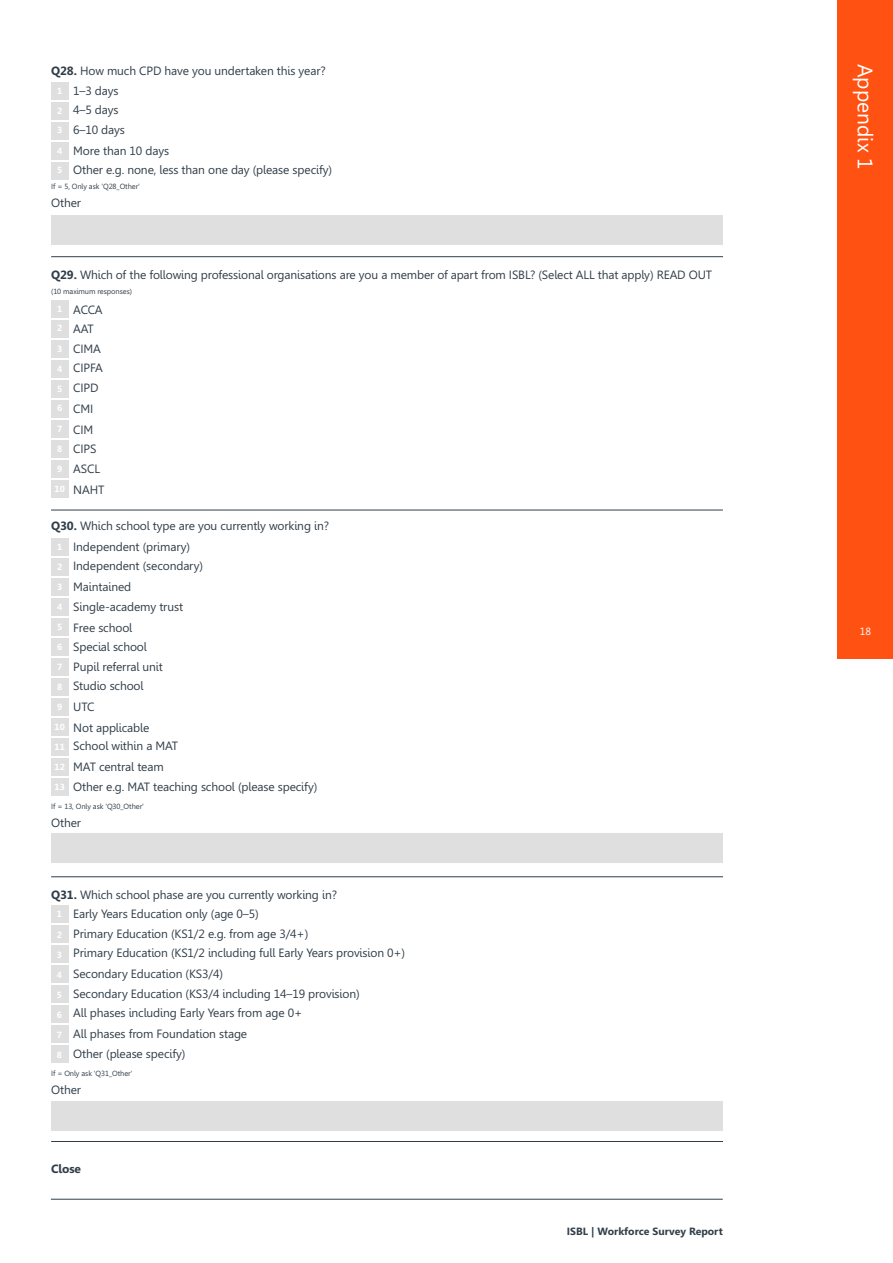
<style>
.page{position:relative;width:893px;height:1263px;background:#fff}
.page>*{position:absolute;margin:0;border:0;box-sizing:border-box;transform-origin:0 0}
.t1{font:21px "Leelawadee";color:#fff}
.t2{font:12px/19.5px "Leelawadee";letter-spacing:-.01em;color:#313e49}
.t3{font:700 12px "Leelawadee";letter-spacing:-.01em;color:#313e49}
.t4{font:700 10.5px "Leelawadee";color:#313e49}
.t5{font:10.5px "Leelawadee";color:#fff}
.t6{font:700 9px/19.5px "Leelawadee";color:#fff}
.t7{font:7.5px "Leelawadee";letter-spacing:-.01em;color:#313e49}
.s1{font-weight:700}
</style>
<div class="page">
<div style="left:838px;top:604px;width:55px;height:55px;background:#ff5112"></div>
<hr style="left:51px;top:1199px;width:672px;height:1px;background:#313e49">
<div style="left:51px;top:215px;width:672px;height:30px;background:#e0dfe0"></div>
<div style="left:51px;top:82px;width:17px;height:17px;background:#e0dfe0"></div>
<div style="left:51px;top:102px;width:17px;height:17px;background:#e0dfe0"></div>
<div style="left:51px;top:122px;width:17px;height:17px;background:#e0dfe0"></div>
<div style="left:51px;top:142px;width:17px;height:17px;background:#e0dfe0"></div>
<div style="left:51px;top:162px;width:17px;height:17px;background:#e0dfe0"></div>
<div style="left:51px;top:300px;width:17px;height:17px;background:#e0dfe0"></div>
<div style="left:51px;top:320px;width:17px;height:17px;background:#e0dfe0"></div>
<div style="left:51px;top:340px;width:17px;height:17px;background:#e0dfe0"></div>
<div style="left:51px;top:360px;width:17px;height:17px;background:#e0dfe0"></div>
<div style="left:51px;top:380px;width:17px;height:17px;background:#e0dfe0"></div>
<div style="left:51px;top:400px;width:17px;height:17px;background:#e0dfe0"></div>
<div style="left:51px;top:420px;width:17px;height:17px;background:#e0dfe0"></div>
<div style="left:51px;top:440px;width:17px;height:17px;background:#e0dfe0"></div>
<div style="left:51px;top:460px;width:17px;height:17px;background:#e0dfe0"></div>
<div style="left:51px;top:480px;width:17px;height:17px;background:#e0dfe0"></div>
<div style="left:51px;top:538px;width:17px;height:17px;background:#e0dfe0"></div>
<div style="left:51px;top:558px;width:17px;height:17px;background:#e0dfe0"></div>
<div style="left:51px;top:578px;width:17px;height:17px;background:#e0dfe0"></div>
<div style="left:51px;top:598px;width:17px;height:17px;background:#e0dfe0"></div>
<div style="left:51px;top:618px;width:17px;height:17px;background:#e0dfe0"></div>
<div style="left:51px;top:638px;width:17px;height:17px;background:#e0dfe0"></div>
<div style="left:51px;top:658px;width:17px;height:17px;background:#e0dfe0"></div>
<div style="left:51px;top:678px;width:17px;height:17px;background:#e0dfe0"></div>
<div style="left:51px;top:698px;width:17px;height:17px;background:#e0dfe0"></div>
<div style="left:51px;top:718px;width:17px;height:17px;background:#e0dfe0"></div>
<div style="left:51px;top:738px;width:17px;height:17px;background:#e0dfe0"></div>
<div style="left:51px;top:758px;width:17px;height:17px;background:#e0dfe0"></div>
<div style="left:51px;top:778px;width:17px;height:17px;background:#e0dfe0"></div>
<div style="left:51px;top:833px;width:672px;height:30px;background:#e0dfe0"></div>
<div style="left:51px;top:1101px;width:672px;height:30px;background:#e0dfe0"></div>
<div style="left:51px;top:905px;width:17px;height:17px;background:#e0dfe0"></div>
<div style="left:51px;top:925px;width:17px;height:17px;background:#e0dfe0"></div>
<div style="left:51px;top:945px;width:17px;height:17px;background:#e0dfe0"></div>
<div style="left:51px;top:965px;width:17px;height:17px;background:#e0dfe0"></div>
<div style="left:51px;top:985px;width:17px;height:17px;background:#e0dfe0"></div>
<div style="left:51px;top:1005px;width:17px;height:17px;background:#e0dfe0"></div>
<div style="left:51px;top:1025px;width:17px;height:17px;background:#e0dfe0"></div>
<div style="left:51px;top:1045px;width:17px;height:17px;background:#e0dfe0"></div>
<hr style="left:51px;top:256px;width:672px;height:1px;background:#313e49">
<hr style="left:51px;top:510px;width:672px;height:1px;background:#313e49">
<hr style="left:51px;top:876px;width:672px;height:1px;background:#313e49">
<hr style="left:51px;top:1141px;width:672px;height:1px;background:#313e49">
<div style="left:838px;top:0;width:55px;height:608px;background:#ff5112"></div>
<p class="t2" style="left:73px;top:62px;width:254px;text-indent:-22px"><span class="s1">Q28.</span> How much CPD have you undertaken this year?<br>1–3 days<br>4–5 days<br>6–10 days</p>
<p class="t2" style="left:73px;top:142px;width:260px">More than 10 days<br>Other e.g. none, less than one day (please specify)</p>
<p class="t7" style="left:51px;top:184px;width:90px">If = 5, Only ask 'Q28_Other'</p>
<p class="t2" style="left:51px;top:194px;width:31px">Other</p>
<p class="t6" style="left:57px;top:82px;width:7px">1</p>
<p class="t6" style="left:57px;top:103px;width:7px;line-height:18.9px">2<br>3</p>
<p class="t6" style="left:57px;top:142px;width:7px">4<br>5</p>
<p class="t2" style="left:51px;top:266px;width:662px"><span class="s1">Q29.</span> Which of the following professional organisations are you a member of apart from ISBL? (Select ALL that apply) READ OUT</p>
<p class="t7" style="left:51px;top:289px;width:82px">(10 maximum responses)</p>
<p class="t2" style="left:73px;top:301px;width:31px">ACCA<br>AAT<br>CIMA<br>CIPFA<br>CIPD</p>
<p class="t2" style="left:73px;top:399px;width:22px;line-height:21px">CMI<br>CIM</p>
<p class="t2" style="left:73px;top:440px;width:28px">CIPS<br>ASCL</p>
<p class="t2" style="left:73px;top:481px;width:33px">NAHT</p>
<p class="t2" style="left:73px;top:516px;width:257px;line-height:21px;text-indent:-22px"><span class="s1">Q30.</span> Which school type are you currently working in?<br>Independent (primary)</p>
<p class="t2" style="left:73px;top:557px;width:131px;line-height:21px">Independent (secondary)<br>Maintained</p>
<p class="t2" style="left:73px;top:597px;width:111px;line-height:21px">Single-academy trust<br>Free school</p>
<p class="t2" style="left:73px;top:638px;width:91px">Special school<br>Pupil referral unit<br>Studio school</p>
<p class="t2" style="left:73px;top:698px;width:78px;line-height:21px">UTC<br>Not applicable</p>
<p class="t2" style="left:73px;top:737px;width:107px;line-height:21px">School within a MAT<br>MAT central team</p>
<p class="t2" style="left:73px;top:778px;width:246px">Other e.g. MAT teaching school (please specify)</p>
<p class="t7" style="left:51px;top:803px;width:94px">If = 13, Only ask 'Q30_Other'</p>
<p class="t2" style="left:51px;top:814px;width:31px">Other</p>
<p class="t6" style="left:57px;top:300px;width:7px">1<br>2</p>
<p class="t6" style="left:57px;top:340px;width:7px">3<br>4</p>
<p class="t6" style="left:57px;top:380px;width:7px">5<br>6</p>
<p class="t6" style="left:57px;top:420px;width:7px">7</p>
<p class="t6" style="left:57px;top:440px;width:7px">8</p>
<p class="t6" style="left:57px;top:460px;width:7px">9</p>
<p class="t6" style="left:54px;top:480px;width:12px">10</p>
<p class="t6" style="left:57px;top:538px;width:7px">1<br>2</p>
<p class="t6" style="left:57px;top:578px;width:7px">3<br>4</p>
<p class="t6" style="left:57px;top:618px;width:7px">5<br>6</p>
<p class="t6" style="left:57px;top:658px;width:7px">7</p>
<p class="t6" style="left:57px;top:678px;width:7px">8</p>
<p class="t6" style="left:57px;top:698px;width:7px">9</p>
<p class="t6" style="left:54px;top:718px;width:12px">10</p>
<p class="t6" style="left:54px;top:738px;width:12px">11</p>
<p class="t6" style="left:54px;top:758px;width:12px">12</p>
<p class="t6" style="left:54px;top:778px;width:12px">13</p>
<p class="t2" style="left:73px;top:886px;width:333px;text-indent:-22px"><span class="s1">Q31.</span> Which school phase are you currently working in?<br>Early Years Education only (age 0–5)<br>Primary Education (KS1/2 e.g. from age 3/4+)<br>Primary Education (KS1/2 including full Early Years provision 0+)</p>
<p class="t2" style="left:73px;top:965px;width:288px">Secondary Education (KS3/4)<br>Secondary Education (KS3/4 including 14–19 provision)<br>All phases including Early Years from age 0+</p>
<p class="t2" style="left:73px;top:1025px;width:175px">All phases from Foundation stage<br>Other (please specify)</p>
<p class="t7" style="left:51px;top:1070px;width:83px">If = Only ask 'Q31_Other'</p>
<p class="t2" style="left:51px;top:1081px;width:31px">Other</p>
<p class="t6" style="left:57px;top:905px;width:7px">1</p>
<p class="t6" style="left:57px;top:925px;width:7px">2</p>
<p class="t6" style="left:57px;top:945px;width:7px">3</p>
<p class="t6" style="left:57px;top:965px;width:7px">4</p>
<p class="t6" style="left:57px;top:985px;width:7px">5</p>
<p class="t6" style="left:57px;top:1006px;width:7px">6</p>
<p class="t6" style="left:57px;top:1026px;width:7px">7</p>
<p class="t6" style="left:57px;top:1046px;width:7px">8</p>
<p class="t3" style="left:51px;top:1164px;width:31px">Close</p>
<p class="t4" style="left:567px;top:1227px;width:157px">ISBL | Workforce Survey Report</p>
<h1 class="t1" style="left:873px;top:64px;width:107px;rotate:90deg">Appendix 1</h1>
<p class="t5" style="left:860px;top:627px;width:13px">18</p>
</div>
